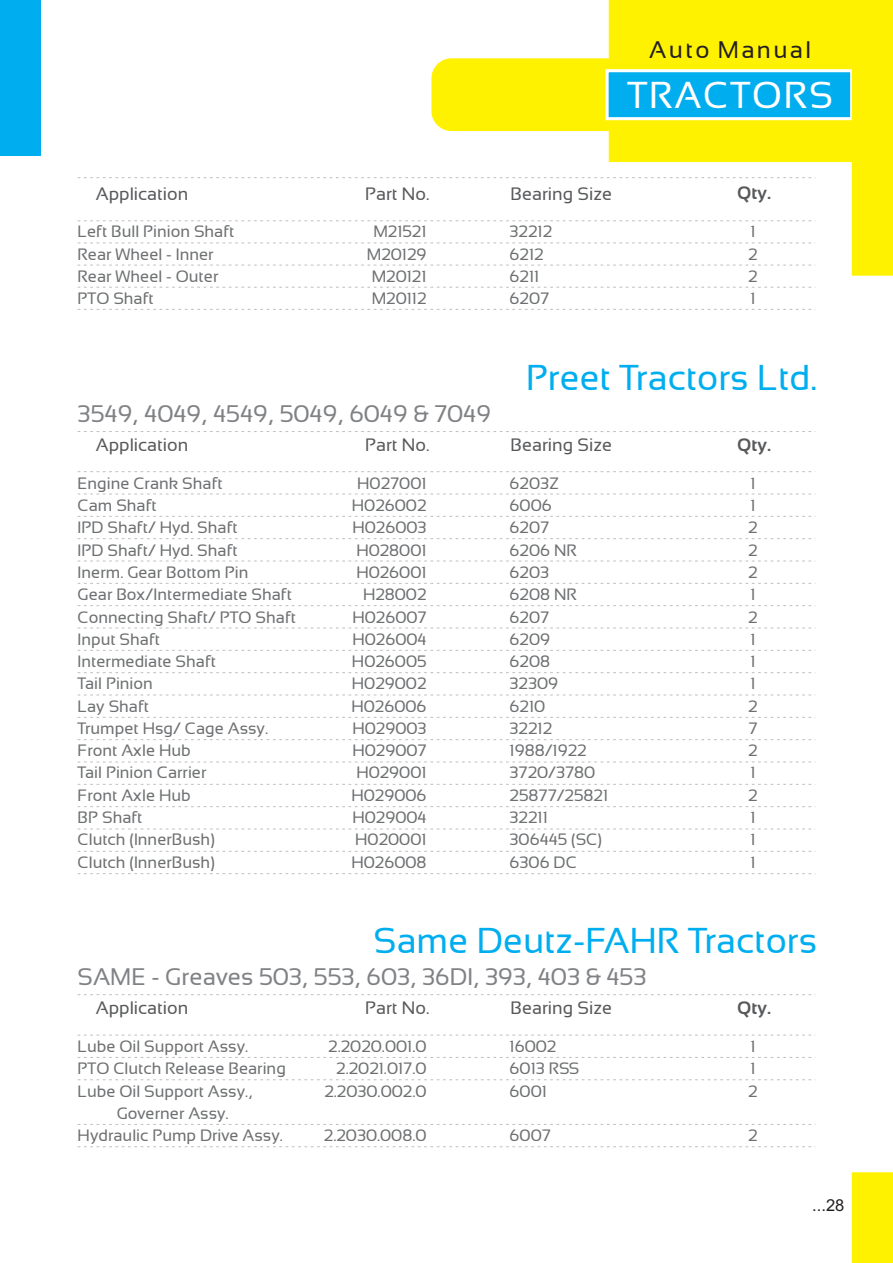
<style>
.page{position:relative;width:893px;height:1263px;background:#fff}
.page>*{position:absolute;margin:0;border:0;box-sizing:border-box;transform-origin:0 0}
.t1{font:37.5px "Sansation";letter-spacing:.05em;color:#fff}
.t2{font:36px "Sansation";color:#00aeef}
.t3{font:24px "Sansation";color:#808285}
.t4{font:24px "Sansation";letter-spacing:.1em;color:#231f20}
.t5{font:18px "Sansation";color:#58595b}
.t6{font:700 18px "Sansation";color:#58595b}
.t7{font:16.5px/22.2px "Sansation";color:#6d6f71}
.t8{font:16.5px "Arial";color:#231f20}
</style>
<div class="page">
<svg style="left:78px;top:309px;width:737px;height:1px"></svg>
<svg style="left:78px;top:287px;width:733px;height:1px"></svg>
<svg style="left:78px;top:265px;width:733px;height:1px"></svg>
<svg style="left:78px;top:242px;width:733px;height:1px"></svg>
<svg style="left:78px;top:220px;width:733px;height:1px"></svg>
<svg style="left:78px;top:873px;width:737px;height:1px"></svg>
<svg style="left:78px;top:851px;width:737px;height:1px"></svg>
<svg style="left:78px;top:828px;width:733px;height:1px"></svg>
<svg style="left:78px;top:806px;width:737px;height:1px"></svg>
<svg style="left:78px;top:784px;width:737px;height:1px"></svg>
<svg style="left:78px;top:761px;width:733px;height:1px"></svg>
<svg style="left:78px;top:739px;width:737px;height:1px"></svg>
<svg style="left:78px;top:717px;width:737px;height:1px"></svg>
<svg style="left:78px;top:694px;width:733px;height:1px"></svg>
<svg style="left:78px;top:672px;width:737px;height:1px"></svg>
<svg style="left:78px;top:650px;width:737px;height:1px"></svg>
<svg style="left:78px;top:627px;width:733px;height:1px"></svg>
<svg style="left:78px;top:605px;width:737px;height:1px"></svg>
<svg style="left:78px;top:583px;width:737px;height:1px"></svg>
<svg style="left:78px;top:560px;width:733px;height:1px"></svg>
<svg style="left:78px;top:538px;width:737px;height:1px"></svg>
<svg style="left:78px;top:516px;width:737px;height:1px"></svg>
<svg style="left:78px;top:493px;width:733px;height:1px"></svg>
<svg style="left:78px;top:471px;width:737px;height:1px"></svg>
<svg style="left:78px;top:1146px;width:734px;height:1px"></svg>
<svg style="left:78px;top:1124px;width:737px;height:1px"></svg>
<svg style="left:78px;top:1079px;width:734px;height:1px"></svg>
<svg style="left:78px;top:1057px;width:737px;height:1px"></svg>
<svg style="left:78px;top:1035px;width:733px;height:1px"></svg>
<svg style="left:78px;top:177px;width:737px;height:1px"></svg>
<svg style="left:78px;top:431px;width:737px;height:1px"></svg>
<svg style="left:78px;top:994px;width:734px;height:1px"></svg>
<div style="left:609px;top:0;width:243px;height:161px;background:#fff200"></div>
<div style="left:609px;top:0;width:244px;height:162px;border:1px solid #fff200"></div>
<div style="left:431px;top:58px;width:395px;height:73px;background:#fff200"></div>
<div style="left:607px;top:71px;width:245px;height:48px;background:#00aeef"></div>
<div style="left:606px;top:69px;width:247px;height:51px;border:3px solid #fff"></div>
<div style="left:852px;top:0;width:41px;height:275px;background:#fff200"></div>
<div style="left:0;top:0;width:40px;height:155px;background:#00aeef"></div>
<div style="left:852px;top:1173px;width:41px;height:90px;background:#fff200"></div>
<h3 class="t4" style="left:649px;top:41px;width:163px">Auto Manual</h3>
<h1 class="t1" style="left:627px;top:80px;width:207px">TRACTORS</h1>
<p class="t5" style="left:96px;top:186px;width:94px">Application</p>
<p class="t5" style="left:365px;top:186px;width:66px">Part No.</p>
<p class="t5" style="left:511px;top:186px;width:103px">Bearing Size</p>
<p class="t6" style="left:737px;top:186px;width:35px">Qty.</p>
<p class="t7" style="left:78px;top:222px;width:158px">Left Bull Pinion Shaft</p>
<p class="t7" style="left:373px;top:222px;width:55px">M21521</p>
<p class="t7" style="left:510px;top:222px;width:44px">32212</p>
<p class="t7" style="left:750px;top:222px;width:7px">1</p>
<p class="t7" style="left:78px;top:244px;width:138px">Rear Wheel - Inner</p>
<p class="t7" style="left:367px;top:244px;width:61px">M20129</p>
<p class="t7" style="left:510px;top:244px;width:36px">6212</p>
<p class="t7" style="left:748px;top:244px;width:11px">2</p>
<p class="t7" style="left:78px;top:266px;width:142px">Rear Wheel - Outer</p>
<p class="t7" style="left:372px;top:266px;width:56px">M20121</p>
<p class="t7" style="left:510px;top:266px;width:31px">6211</p>
<p class="t7" style="left:748px;top:266px;width:11px">2</p>
<p class="t7" style="left:78px;top:289px;width:78px">PTO Shaft</p>
<p class="t7" style="left:372px;top:289px;width:56px">M20112</p>
<p class="t7" style="left:510px;top:289px;width:41px">6207</p>
<p class="t7" style="left:750px;top:289px;width:7px">1</p>
<h2 class="t2" style="left:526px;top:364px;width:293px">Preet Tractors Ltd.</h2>
<h3 class="t3" style="left:78px;top:404px;width:415px">3549, 4049, 4549, 5049, 6049 &amp; 7049</h3>
<p class="t5" style="left:96px;top:438px;width:94px">Application</p>
<p class="t5" style="left:365px;top:438px;width:66px">Part No.</p>
<p class="t5" style="left:511px;top:438px;width:103px">Bearing Size</p>
<p class="t6" style="left:737px;top:438px;width:35px">Qty.</p>
<p class="t7" style="left:78px;top:473px;width:147px">Engine Crank Shaft</p>
<p class="t7" style="left:357px;top:473px;width:71px">H027001</p>
<p class="t7" style="left:510px;top:473px;width:51px">6203Z</p>
<p class="t7" style="left:750px;top:473px;width:7px">1</p>
<p class="t7" style="left:78px;top:496px;width:81px">Cam Shaft</p>
<p class="t7" style="left:352px;top:496px;width:76px">H026002</p>
<p class="t7" style="left:510px;top:496px;width:44px">6006</p>
<p class="t7" style="left:750px;top:496px;width:7px">1</p>
<p class="t7" style="left:78px;top:518px;width:162px">IPD Shaft/ Hyd. Shaft</p>
<p class="t7" style="left:352px;top:518px;width:76px">H026003</p>
<p class="t7" style="left:510px;top:518px;width:41px">6207</p>
<p class="t7" style="left:748px;top:518px;width:11px">2</p>
<p class="t7" style="left:78px;top:540px;width:162px">IPD Shaft/ Hyd. Shaft</p>
<p class="t7" style="left:356px;top:540px;width:72px">H028001</p>
<p class="t7" style="left:510px;top:540px;width:69px">6206 NR</p>
<p class="t7" style="left:748px;top:540px;width:11px">2</p>
<p class="t7" style="left:78px;top:563px;width:172px">Inerm. Gear Bottom Pin</p>
<p class="t7" style="left:356px;top:563px;width:72px">H026001</p>
<p class="t7" style="left:510px;top:563px;width:41px">6203</p>
<p class="t7" style="left:748px;top:563px;width:11px">2</p>
<p class="t7" style="left:78px;top:585px;width:216px">Gear Box/Intermediate Shaft</p>
<p class="t7" style="left:363px;top:585px;width:65px">H28002</p>
<p class="t7" style="left:510px;top:585px;width:69px">6208 NR</p>
<p class="t7" style="left:750px;top:585px;width:7px">1</p>
<p class="t7" style="left:78px;top:607px;width:220px">Connecting Shaft/ PTO Shaft</p>
<p class="t7" style="left:352px;top:607px;width:76px">H026007</p>
<p class="t7" style="left:510px;top:607px;width:41px">6207</p>
<p class="t7" style="left:748px;top:607px;width:11px">2</p>
<p class="t7" style="left:78px;top:629px;width:84px">Input Shaft</p>
<p class="t7" style="left:352px;top:629px;width:76px">H026004</p>
<p class="t7" style="left:510px;top:629px;width:42px">6209</p>
<p class="t7" style="left:750px;top:629px;width:7px">1</p>
<p class="t7" style="left:78px;top:652px;width:140px">Intermediate Shaft</p>
<p class="t7" style="left:352px;top:652px;width:76px">H026005</p>
<p class="t7" style="left:510px;top:652px;width:42px">6208</p>
<p class="t7" style="left:750px;top:652px;width:7px">1</p>
<p class="t7" style="left:78px;top:674px;width:77px">Tail Pinion</p>
<p class="t7" style="left:352px;top:674px;width:76px">H029002</p>
<p class="t7" style="left:510px;top:674px;width:50px">32309</p>
<p class="t7" style="left:750px;top:674px;width:7px">1</p>
<p class="t7" style="left:78px;top:696px;width:73px">Lay Shaft</p>
<p class="t7" style="left:351px;top:696px;width:77px">H026006</p>
<p class="t7" style="left:510px;top:696px;width:37px">6210</p>
<p class="t7" style="left:748px;top:696px;width:11px">2</p>
<p class="t7" style="left:78px;top:718px;width:192px">Trumpet Hsg/ Cage Assy.</p>
<p class="t7" style="left:352px;top:718px;width:76px">H029003</p>
<p class="t7" style="left:510px;top:718px;width:44px">32212</p>
<p class="t7" style="left:748px;top:718px;width:11px">7</p>
<p class="t7" style="left:78px;top:741px;width:115px">Front Axle Hub</p>
<p class="t7" style="left:352px;top:741px;width:76px">H029007</p>
<p class="t7" style="left:510px;top:741px;width:79px">1988/1922</p>
<p class="t7" style="left:748px;top:741px;width:11px">2</p>
<p class="t7" style="left:78px;top:763px;width:130px">Tail Pinion Carrier</p>
<p class="t7" style="left:356px;top:763px;width:72px">H029001</p>
<p class="t7" style="left:510px;top:763px;width:87px">3720/3780</p>
<p class="t7" style="left:750px;top:763px;width:7px">1</p>
<p class="t7" style="left:78px;top:785px;width:115px">Front Axle Hub</p>
<p class="t7" style="left:351px;top:785px;width:77px">H029006</p>
<p class="t7" style="left:510px;top:785px;width:100px">25877/25821</p>
<p class="t7" style="left:748px;top:785px;width:11px">2</p>
<p class="t7" style="left:78px;top:808px;width:66px">BP Shaft</p>
<p class="t7" style="left:352px;top:808px;width:76px">H029004</p>
<p class="t7" style="left:510px;top:808px;width:40px">32211</p>
<p class="t7" style="left:750px;top:808px;width:7px">1</p>
<p class="t7" style="left:78px;top:830px;width:139px">Clutch (InnerBush)</p>
<p class="t7" style="left:355px;top:830px;width:73px">H020001</p>
<p class="t7" style="left:510px;top:830px;width:94px">306445 (SC)</p>
<p class="t7" style="left:750px;top:830px;width:7px">1</p>
<p class="t7" style="left:78px;top:852px;width:139px">Clutch (InnerBush)</p>
<p class="t7" style="left:351px;top:852px;width:77px">H026008</p>
<p class="t7" style="left:510px;top:852px;width:69px">6306 DC</p>
<p class="t7" style="left:750px;top:852px;width:7px">1</p>
<h2 class="t2" style="left:374px;top:927px;width:445px">Same Deutz-FAHR Tractors</h2>
<h3 class="t3" style="left:78px;top:967px;width:570px">SAME - Greaves 503, 553, 603, 36DI, 393, 403 &amp; 453</h3>
<p class="t5" style="left:96px;top:1001px;width:94px">Application</p>
<p class="t5" style="left:365px;top:1001px;width:66px">Part No.</p>
<p class="t5" style="left:511px;top:1001px;width:103px">Bearing Size</p>
<p class="t6" style="left:737px;top:1001px;width:35px">Qty.</p>
<p class="t7" style="left:78px;top:1037px;width:172px">Lube Oil Support Assy.</p>
<p class="t7" style="left:328px;top:1037px;width:100px">2.2020.001.0</p>
<p class="t7" style="left:510px;top:1037px;width:48px">16002</p>
<p class="t7" style="left:750px;top:1037px;width:7px">1</p>
<p class="t7" style="left:78px;top:1059px;width:210px">PTO Clutch Release Bearing</p>
<p class="t7" style="left:336px;top:1059px;width:92px">2.2021.017.0</p>
<p class="t7" style="left:510px;top:1059px;width:71px">6013 RSS</p>
<p class="t7" style="left:750px;top:1059px;width:7px">1</p>
<p class="t7" style="left:78px;top:1081px;width:176px">Lube Oil Support Assy.,</p>
<p class="t7" style="left:324px;top:1081px;width:104px">2.2030.002.0</p>
<p class="t7" style="left:510px;top:1081px;width:39px">6001</p>
<p class="t7" style="left:748px;top:1081px;width:11px">2</p>
<p class="t7" style="left:78px;top:1104px;width:207px;text-indent:39px">Governer Assy.<br>Hydraulic Pump Drive Assy.</p>
<p class="t7" style="left:324px;top:1126px;width:104px">2.2030.008.0</p>
<p class="t7" style="left:510px;top:1126px;width:43px">6007</p>
<p class="t7" style="left:748px;top:1126px;width:11px">2</p>
<p class="t8" style="left:812px;top:1198px;width:34px">...28</p>
</div>
